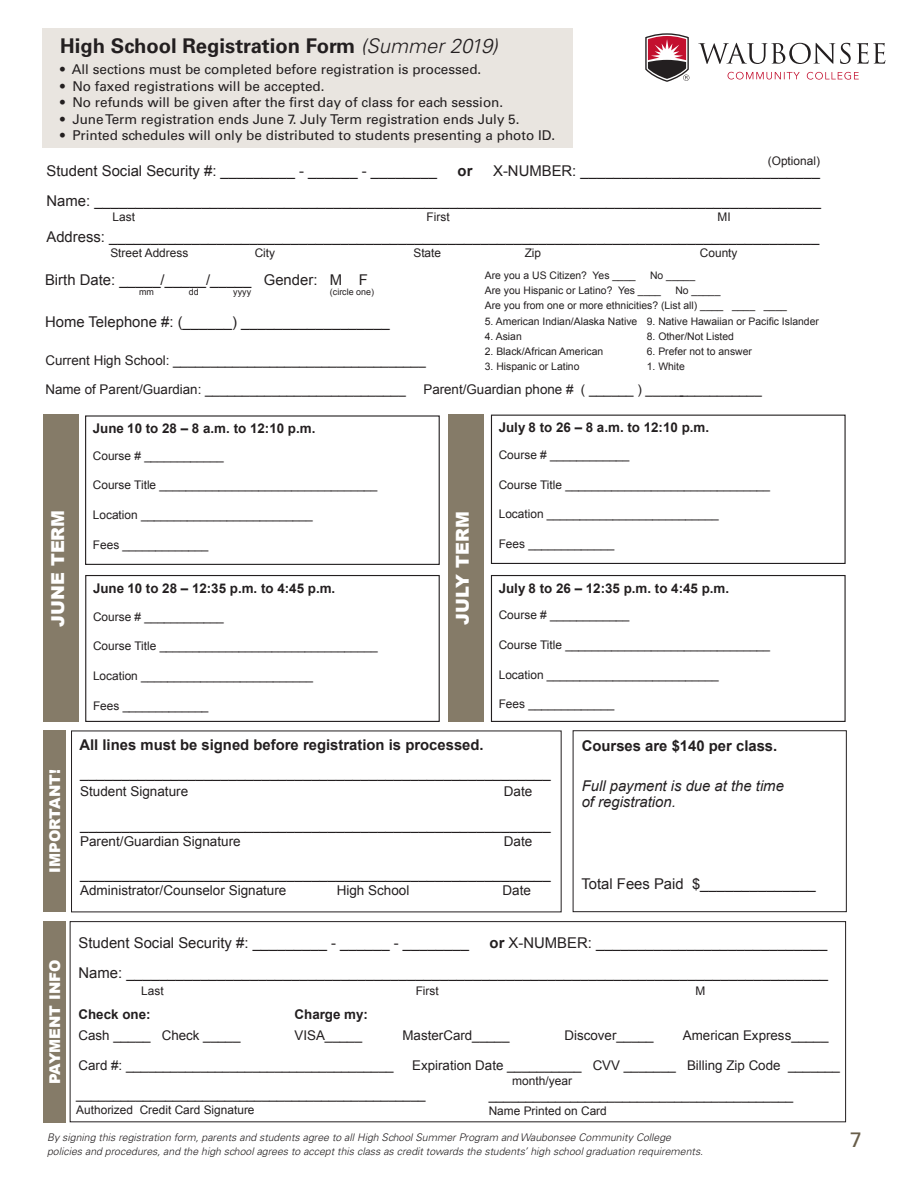
<style>
.page{position:relative;width:918px;height:1188px;background:#fff}
.page>*{position:absolute;margin:0;border:0;box-sizing:border-box;transform-origin:0 0}
.t1{font:21px "Univers LT Std";color:#685d49}
.t2{font:700 20.25px "Univers LT Std";color:#231f20}
.t3{font:900 17.85px "Arial";color:#fff}
.t4{font:14.85px "Arial";color:#231f20}
.t5{font:700 14.85px "Arial";color:#231f20}
.t6{font:italic 14.85px/16.4px "Arial";color:#231f20}
.t7{font:900 14.85px "Arial";color:#fff}
.t8{font:13.5px "Univers LT Std";color:#231f20}
.t9{font:13.5px "Arial";color:#231f20}
.t10{font:13.35px "Arial";color:#231f20}
.t11{font:700 13.35px "Arial";color:#231f20}
.t12{font:12px "Arial";color:#231f20}
.t13{font:11.85px "Arial";color:#231f20}
.t14{font:italic 300 10.5px "Univers LT Std";color:#231f20}
.t15{font:10.35px "Arial";color:#231f20}
.t16{font:8.85px "Arial";color:#231f20}
.s1{font-weight:300;font-style:italic}
.s2{font-weight:700}
</style>
<div class="page">
<div style="left:42px;top:28px;width:531px;height:120px;background:#e9e5e0"></div>
<div style="left:573px;top:730px;width:274px;height:182px;border:1px solid #231f20"></div>
<div style="left:85px;top:415px;width:355px;height:150px;border:1px solid #231f20"></div>
<div style="left:491px;top:415px;width:355px;height:149px;border:1px solid #231f20"></div>
<div style="left:85px;top:575px;width:355px;height:147px;border:1px solid #231f20"></div>
<div style="left:491px;top:575px;width:355px;height:147px;border:1px solid #231f20"></div>
<div style="left:44px;top:414px;width:35px;height:308px;background:#857b68"></div>
<div style="left:448px;top:414px;width:36px;height:308px;background:#857b68"></div>
<div style="left:44px;top:730px;width:22px;height:182px;background:#857b68"></div>
<svg style="left:645px;top:33px;width:45px;height:49px"></svg>
<svg style="left:698px;top:43px;width:153px;height:21px"></svg>
<svg style="left:857px;top:43px;width:28px;height:21px"></svg>
<svg style="left:728px;top:72px;width:72px;height:8px"></svg>
<svg style="left:807px;top:72px;width:52px;height:8px"></svg>
<div style="left:44px;top:921px;width:22px;height:202px;background:#857b68"></div>
<div style="left:70px;top:921px;width:776px;height:201px;border:1px solid #231f20"></div>
<p class="t2" style="left:60px;top:34px;width:439px">High School Registration Form <span class="s1">(Summer 2019)</span></p>
<p class="t8" style="left:60px;top:61px;width:423px">• All sections must be completed before registration is processed.</p>
<p class="t8" style="left:60px;top:78px;width:266px">• No faxed registrations will be accepted.</p>
<p class="t8" style="left:60px;top:94px;width:445px">• No refunds will be given after the first day of class for each session.</p>
<p class="t8" style="left:60px;top:111px;width:461px">• June Term registration ends June 7. July Term registration ends July 5.</p>
<p class="t8" style="left:60px;top:127px;width:497px">• Printed schedules will only be distributed to students presenting a photo ID.</p>
<p class="t13" style="left:768px;top:153px;width:54px">(Optional)</p>
<p class="t4" style="left:46px;top:161px;width:392px">Student Social Security #: _________ - ______ - ________</p>
<p class="t5" style="left:458px;top:161px;width:16px">or</p>
<p class="t4" style="left:493px;top:161px;width:328px">X-NUMBER: _____________________________</p>
<p class="t4" style="left:46px;top:191px;width:776px">Name: ________________________________________________________________________________________</p>
<p class="t13" style="left:113px;top:209px;width:24px">Last</p>
<p class="t13" style="left:427px;top:209px;width:25px">First</p>
<p class="t13" style="left:718px;top:209px;width:15px">MI</p>
<p class="t4" style="left:46px;top:227px;width:774px">Address: ______________________________________________________________________________________</p>
<p class="t13" style="left:110px;top:245px;width:79px">Street Address</p>
<p class="t13" style="left:255px;top:245px;width:22px">City</p>
<p class="t13" style="left:413px;top:245px;width:29px">State</p>
<p class="t13" style="left:525px;top:245px;width:18px">Zip</p>
<p class="t13" style="left:700px;top:245px;width:39px">County</p>
<p class="t4" style="left:45px;top:270px;width:324px">Birth Date: _____/_____/_____ Gender: M F</p>
<p class="t16" style="left:139px;top:287px;width:16px">mm</p>
<p class="t16" style="left:189px;top:287px;width:11px">dd</p>
<p class="t16" style="left:233px;top:287px;width:19px">yyyy</p>
<p class="t16" style="left:330px;top:287px;width:46px">(circle one)</p>
<p class="t4" style="left:45px;top:312px;width:346px">Home Telephone #: (______) __________________</p>
<p class="t15" style="left:485px;top:268px;width:152px">Are you a US Citizen? Yes ____</p>
<p class="t15" style="left:650px;top:268px;width:47px">No _____</p>
<p class="t15" style="left:485px;top:283px;width:178px">Are you Hispanic or Latino? Yes ____</p>
<p class="t15" style="left:675px;top:283px;width:47px">No _____</p>
<p class="t15" style="left:485px;top:298px;width:304px">Are you from one or more ethnicities? (List all) ____ ____ ____</p>
<p class="t15" style="left:485px;top:315px;width:336px">5. American Indian/Alaska Native 9. Native Hawaiian or Pacific Islander</p>
<p class="t15" style="left:485px;top:330px;width:38px">4. Asian</p>
<p class="t15" style="left:647px;top:330px;width:89px">8. Other/Not Listed</p>
<p class="t15" style="left:485px;top:345px;width:120px">2. Black/African American</p>
<p class="t15" style="left:647px;top:345px;width:107px">6. Prefer not to answer</p>
<p class="t15" style="left:485px;top:360px;width:96px">3. Hispanic or Latino</p>
<p class="t15" style="left:647px;top:360px;width:40px">1. White</p>
<p class="t10" style="left:45px;top:351px;width:382px">Current High School: __________________________________</p>
<p class="t10" style="left:45px;top:381px;width:362px">Name of Parent/Guardian: ___________________________</p>
<p class="t10" style="left:423px;top:381px;width:340px">Parent/Guardian phone # ( ______ ) ________________</p>
<p class="t11" style="left:93px;top:419px;width:224px">June 10 to 28 – 8 a.m. to 12:10 p.m.</p>
<p class="t13" style="left:93px;top:448px;width:132px">Course # ____________</p>
<p class="t13" style="left:93px;top:477px;width:286px">Course Title _________________________________</p>
<p class="t13" style="left:93px;top:507px;width:221px">Location __________________________</p>
<p class="t13" style="left:93px;top:537px;width:117px">Fees _____________</p>
<p class="t3" style="left:45px;top:627px;width:118px;rotate:-90deg">JUNE TERM</p>
<p class="t3" style="left:449px;top:625px;width:115px;rotate:-90deg">JULY TERM</p>
<p class="t11" style="left:93px;top:579px;width:244px">June 10 to 28 – 12:35 p.m. to 4:45 p.m.</p>
<p class="t13" style="left:93px;top:609px;width:132px">Course # ____________</p>
<p class="t13" style="left:93px;top:639px;width:286px">Course Title _________________________________</p>
<p class="t13" style="left:93px;top:668px;width:221px">Location __________________________</p>
<p class="t13" style="left:93px;top:698px;width:117px">Fees _____________</p>
<p class="t11" style="left:499px;top:419px;width:212px">July 8 to 26 – 8 a.m. to 12:10 p.m.</p>
<p class="t13" style="left:499px;top:447px;width:132px">Course # ____________</p>
<p class="t13" style="left:499px;top:477px;width:273px">Course Title _______________________________</p>
<p class="t13" style="left:499px;top:506px;width:221px">Location __________________________</p>
<p class="t13" style="left:499px;top:536px;width:117px">Fees _____________</p>
<p class="t11" style="left:499px;top:579px;width:232px">July 8 to 26 – 12:35 p.m. to 4:45 p.m.</p>
<p class="t13" style="left:499px;top:607px;width:132px">Course # ____________</p>
<p class="t13" style="left:499px;top:637px;width:273px">Course Title _______________________________</p>
<p class="t13" style="left:499px;top:667px;width:221px">Location __________________________</p>
<p class="t13" style="left:499px;top:696px;width:117px">Fees _____________</p>
<p class="t7" style="left:44px;top:873px;width:105px;rotate:-90deg">IMPORTANT!</p>
<p class="t7" style="left:44px;top:1084px;width:126px;rotate:-90deg">PAYMENT INFO</p>
<p class="t5" style="left:79px;top:735px;width:406px">All lines must be signed before registration is processed.</p>
<p class="t4" style="left:80px;top:763px;width:472px">_________________________________________________________</p>
<p class="t9" style="left:80px;top:782px;width:110px">Student Signature</p>
<p class="t9" style="left:504px;top:782px;width:30px">Date</p>
<p class="t4" style="left:80px;top:815px;width:472px">_________________________________________________________</p>
<p class="t9" style="left:80px;top:833px;width:162px">Parent/Guardian Signature</p>
<p class="t9" style="left:504px;top:833px;width:30px">Date</p>
<p class="t4" style="left:80px;top:864px;width:472px">_________________________________________________________</p>
<p class="t9" style="left:80px;top:882px;width:208px">Administrator/Counselor Signature</p>
<p class="t9" style="left:337px;top:882px;width:74px">High School</p>
<p class="t9" style="left:502px;top:882px;width:30px">Date</p>
<p class="t5" style="left:582px;top:736px;width:197px">Courses are $140 per class.</p>
<p class="t6" style="left:582px;top:778px;width:204px">Full payment is due at the time of registration.</p>
<p class="t4" style="left:581px;top:874px;width:236px">Total Fees Paid $______________</p>
<p class="t4" style="left:79px;top:933px;width:392px">Student Social Security #: _________ - ______ - ________</p>
<p class="t4" style="left:490px;top:933px;width:339px"><span class="s2">or</span> X-NUMBER: ____________________________</p>
<p class="t4" style="left:79px;top:963px;width:751px">Name: _____________________________________________________________________________________</p>
<p class="t13" style="left:141px;top:984px;width:24px">Last</p>
<p class="t13" style="left:416px;top:984px;width:25px">First</p>
<p class="t13" style="left:696px;top:984px;width:11px">M</p>
<p class="t11" style="left:79px;top:1006px;width:74px">Check one:</p>
<p class="t11" style="left:295px;top:1006px;width:75px">Charge my:</p>
<p class="t10" style="left:79px;top:1027px;width:163px">Cash _____ Check _____</p>
<p class="t10" style="left:295px;top:1027px;width:69px">VISA_____</p>
<p class="t10" style="left:403px;top:1027px;width:108px">MasterCard_____</p>
<p class="t10" style="left:565px;top:1027px;width:91px">Discover_____</p>
<p class="t10" style="left:683px;top:1027px;width:147px">American Express_____</p>
<p class="t10" style="left:79px;top:1056px;width:317px">Card #: ____________________________________</p>
<p class="t10" style="left:412px;top:1056px;width:429px">Expiration Date __________ CVV _______ Billing Zip Code _______</p>
<p class="t12" style="left:512px;top:1072px;width:62px">month/year</p>
<p class="t10" style="left:76px;top:1086px;width:351px">_______________________________________________</p>
<p class="t13" style="left:76px;top:1102px;width:180px">Authorized Credit Card Signature</p>
<p class="t10" style="left:489px;top:1086px;width:306px">_________________________________________</p>
<p class="t13" style="left:489px;top:1103px;width:120px">Name Printed on Card</p>
<p class="t14" style="left:47px;top:1131px;width:625px">By signing this registration form, parents and students agree to all High School Summer Program and Waubonsee Community College</p>
<p class="t1" style="left:850px;top:1127px;width:13px">7</p>
<p class="t14" style="left:47px;top:1145px;width:658px">policies and procedures, and the high school agrees to accept this class as credit towards the students’ high school graduation requirements.</p>
</div>
